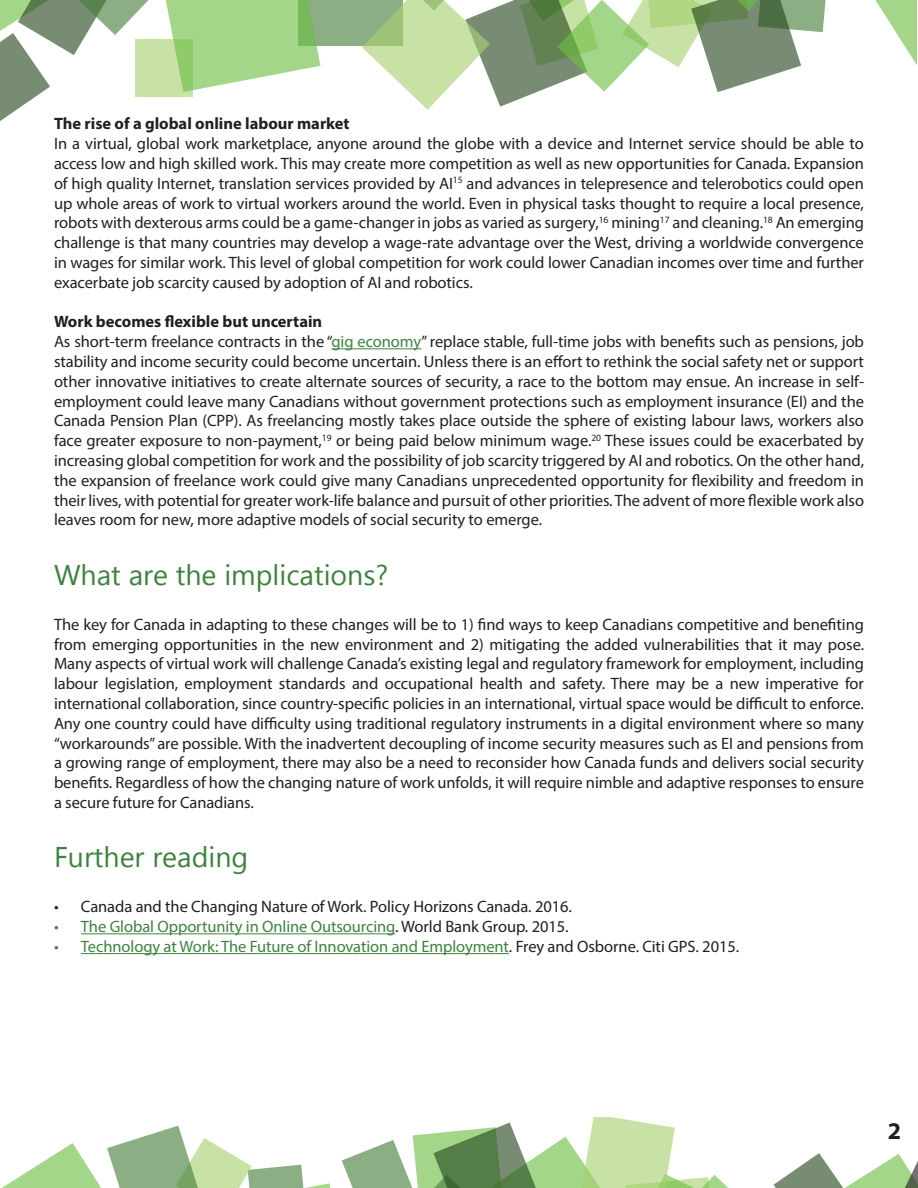
<style>
.page{position:relative;width:918px;height:1188px;background:#fff}
.page>*{position:absolute;margin:0;border:0;box-sizing:border-box;transform-origin:0 0}
.t1{font:28.5px "Microsoft Tai Le";color:#3e833d}
.t2{font:700 24px "Myriad Pro";color:#231f20}
.t3{font:16.5px/19.8px "Myriad Pro";letter-spacing:-.005em;color:#231f20;text-align:justify}
.t4{font:16.5px "Myriad Pro";letter-spacing:-.005em;color:#3e833d}
.t5{font:700 16.5px "Myriad Pro";color:#231f20}
.s1{font-weight:700}
.s2{color:#3e833d}
.s3{color:#231f20}
</style>
<div class="page">
<div style="left:299px;top:0;width:104px;height:46px;background:#8bae84"></div>
<svg style="left:0;top:0;width:320px;height:121px"></svg>
<svg style="left:875px;top:0;width:42px;height:65px"></svg>
<svg style="left:362px;top:0;width:464px;height:110px"></svg>
<svg style="left:774px;top:1153px;width:144px;height:35px"></svg>
<svg style="left:2px;top:1117px;width:726px;height:71px"></svg>
<hr style="left:332px;top:348px;width:90px;height:1px;background:#3e833d">
<hr style="left:81px;top:933px;width:314px;height:1px;background:#3e833d">
<hr style="left:81px;top:953px;width:428px;height:1px;background:#3e833d">
<p class="t5" style="left:54px;top:113px;width:297px">The rise of a global online labour market</p>
<p class="t3" style="left:54px;top:133px;width:812px">In a virtual, global work marketplace, anyone around the globe with a device and Internet service should be able to access low and high skilled work. This may create more competition as well as new opportunities for Canada. Expansion of high quality Internet, translation services provided by AI<sup>15</sup> and advances in telepresence and telerobotics could open up whole areas of work to virtual workers around the world. Even in physical tasks thought to require a local presence, robots with dexterous arms could be a game-changer in jobs as varied as surgery,<sup>16</sup> mining<sup>17</sup> and cleaning.<sup>18</sup> An emerging challenge is that many countries may develop a wage-rate advantage over the West, driving a worldwide convergence in wages for similar work. This level of global competition for work could lower Canadian incomes over time and further exacerbate job scarcity caused by adoption of AI and robotics.</p>
<p class="t3" style="left:54px;top:312px;width:812px;text-align:left"><span class="s1">Work becomes flexible but uncertain<br></span>As short-term freelance contracts in the “<span class="s2">gig economy</span>” replace stable, full-time jobs with benefits such as pensions, job stability and income security could become uncertain. Unless there is an effort to rethink the social safety net or support other innovative initiatives to create alternate sources of security, a race to the bottom may ensue. An increase in self&shy;employment could leave many Canadians without government protections such as employment insurance (EI) and the Canada Pension Plan (CPP). As freelancing mostly takes place outside the sphere of existing labour laws, workers also face greater exposure to non-payment,<sup>19</sup> or being paid below minimum wage.<sup>20</sup> These issues could be exacerbated by increasing global competition for work and the possibility of job scarcity triggered by AI and robotics. On the other hand, the expansion of freelance work could give many Canadians unprecedented opportunity for flexibility and freedom in their lives, with potential for greater work-life balance and pursuit of other priorities. The advent of more flexible work also leaves room for new, more adaptive models of social security to emerge.</p>
<h1 class="t1" style="left:54px;top:558px;width:336px">What are the implications?</h1>
<p class="t3" style="left:54px;top:614px;width:812px">The key for Canada in adapting to these changes will be to 1) find ways to keep Canadians competitive and benefiting from emerging opportunities in the new environment and 2) mitigating the added vulnerabilities that it may pose.<br>Many aspects of virtual work will challenge Canada’s existing legal and regulatory framework for employment, including labour legislation, employment standards and occupational health and safety. There may be a new imperative for international collaboration, since country-specific policies in an international, virtual space would be difficult to enforce.<br>Any one country could have difficulty using traditional regulatory instruments in a digital environment where so many “workarounds” are possible. With the inadvertent decoupling of income security measures such as EI and pensions from a growing range of employment, there may also be a need to reconsider how Canada funds and delivers social security benefits. Regardless of how the changing nature of work unfolds, it will require nimble and adaptive responses to ensure a secure future for Canadians.</p>
<h1 class="t1" style="left:54px;top:841px;width:196px">Further reading</h1>
<p class="t3" style="left:54px;top:897px;width:519px">• Canada and the Changing Nature of Work. Policy Horizons Canada. 2016.</p>
<p class="t4" style="left:54px;top:916px;width:516px">• The Global Opportunity in Online Outsourcing<span class="s3">. World Bank Group. 2015.</span></p>
<p class="t4" style="left:54px;top:936px;width:687px">• Technology at Work: The Future of Innovation and Employment<span class="s3">. Frey and Osborne. Citi GPS. 2015.</span></p>
<h2 class="t2" style="left:888px;top:1115px;width:15px">2</h2>
</div>
